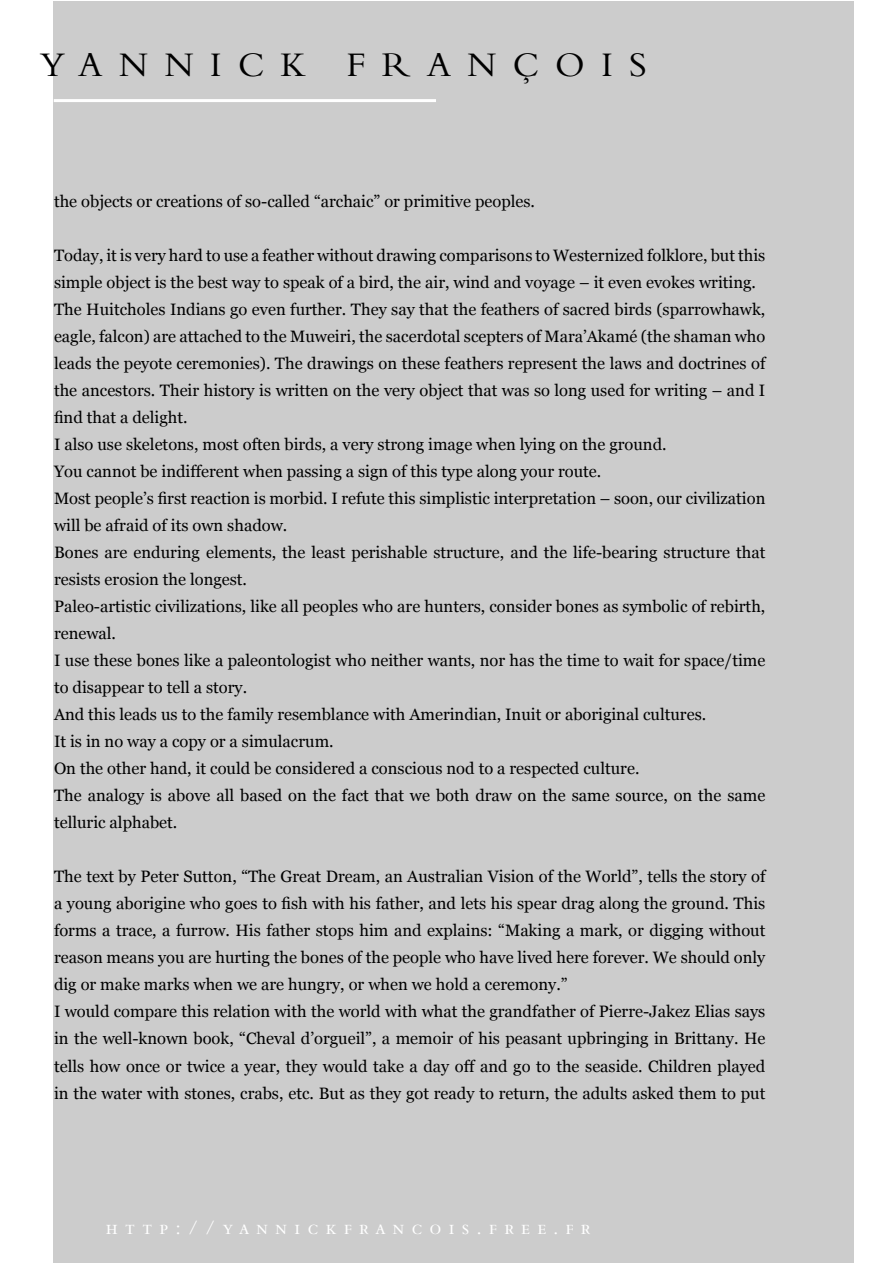
<style>
.page{position:relative;width:893px;height:1263px;background:#fff}
.page>*{position:absolute;margin:0;border:0;box-sizing:border-box;transform-origin:0 0}
.t1{font:36px "Bembo SC";letter-spacing:.45em;color:#000}
.t2{font:21px "Bembo SC";letter-spacing:.35em;color:#fff}
.t3{font:16.5px/27px "Georgia";color:#000}
</style>
<div class="page">
<div style="left:54px;top:1px;width:800px;height:1262px;background:#ccc"></div>
<hr style="left:54px;top:99px;width:382px;height:3px;background:#fff">
<h1 class="t1" style="left:40px;top:45px;width:608px">YANNICK FRANÇOIS</h1>
<p class="t3" style="left:54px;top:188px;width:482px">the objects or creations of so-called “archaic” or primitive peoples.</p>
<p class="t3" style="left:54px;top:242px;width:713px">Today, it is very hard to use a feather without drawing comparisons to Westernized folklore, but this simple object is the best way to speak of a bird, the air, wind and voyage – it even evokes writing.<br>The Huitcholes Indians go even further. They say that the feathers of sacred birds (sparrowhawk, eagle, falcon) are attached to the Muweiri, the sacerdotal scepters of Mara’Akamé (the shaman who leads the peyote ceremonies). The drawings on these feathers represent the laws and doctrines of the ancestors. Their history is written on the very object that was so long used for writing – and I find that a delight.<br>I also use skeletons, most often birds, a very strong image when lying on the ground.<br>You cannot be indifferent when passing a sign of this type along your route.<br>Most people’s first reaction is morbid. I refute this simplistic interpretation – soon, our civilization will be afraid of its own shadow.<br>Bones are enduring elements, the least perishable structure, and the life-bearing structure that resists erosion the longest.<br>Paleo-artistic civilizations, like all peoples who are hunters, consider bones as symbolic of rebirth, renewal.<br>I use these bones like a paleontologist who neither wants, nor has the time to wait for space/time to disappear to tell a story.<br>And this leads us to the family resemblance with Amerindian, Inuit or aboriginal cultures.<br>It is in no way a copy or a simulacrum.<br>On the other hand, it could be considered a conscious nod to a respected culture.<br>The analogy is above all based on the fact that we both draw on the same source, on the same telluric alphabet.</p>
<p class="t3" style="left:54px;top:863px;width:713px">The text by Peter Sutton, “The Great Dream, an Australian Vision of the World”, tells the story of a young aborigine who goes to fish with his father, and lets his spear drag along the ground. This forms a trace, a furrow. His father stops him and explains: “Making a mark, or digging without reason means you are hurting the bones of the people who have lived here forever. We should only dig or make marks when we are hungry, or when we hold a ceremony.”<br>I would compare this relation with the world with what the grandfather of Pierre-Jakez Elias says in the well-known book, “Cheval d’orgueil”, a memoir of his peasant upbringing in Brittany. He tells how once or twice a year, they would take a day off and go to the seaside. Children played in the water with stones, crabs, etc. But as they got ready to return, the adults asked them to put</p>
<p class="t2" style="left:106px;top:1216px;width:486px">http://yannickfrancois.free.fr</p>
</div>
